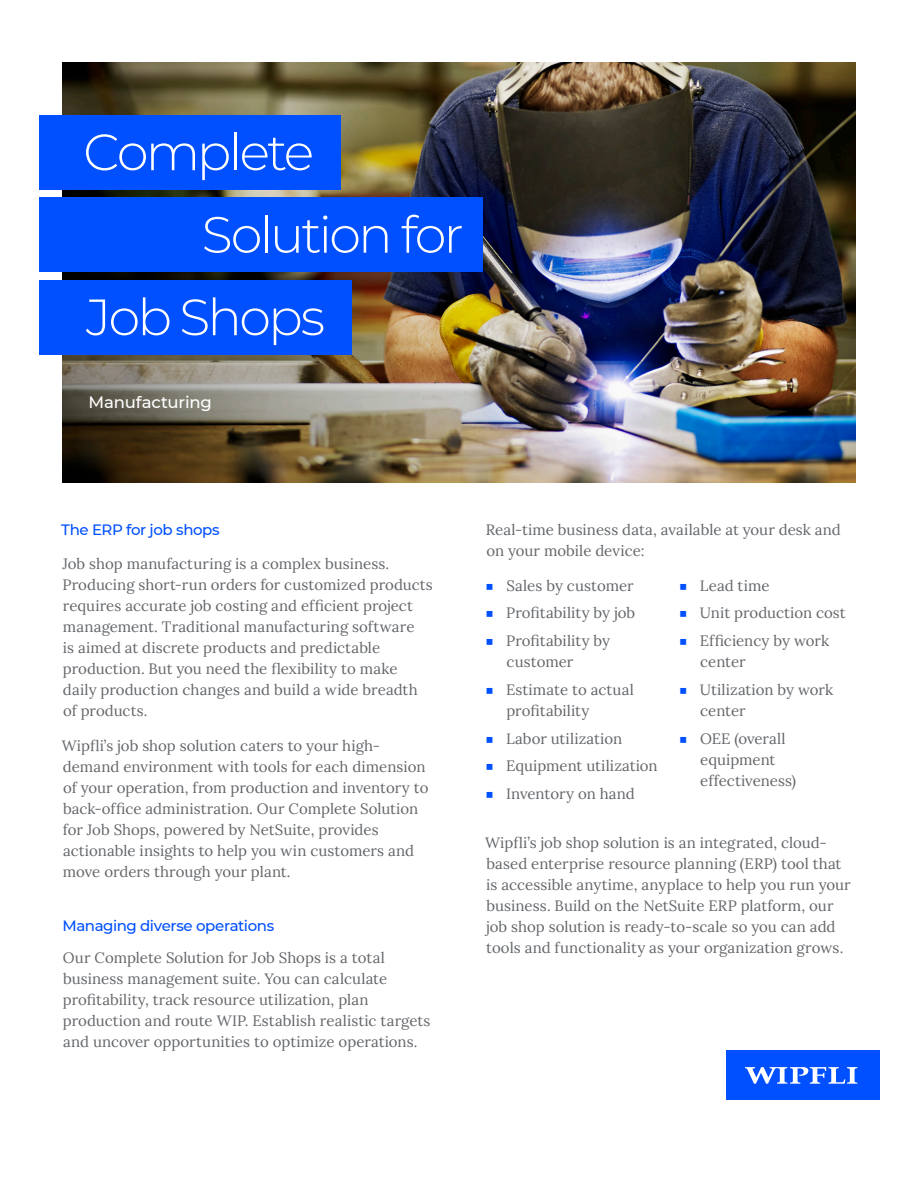
<style>
.page{position:relative;width:918px;height:1188px;background:#fff}
.page>*{position:absolute;margin:0;border:0;box-sizing:border-box;transform-origin:0 0}
.t1{font:300 51px "Montserrat";letter-spacing:-.05em;color:#fff}
.t2{font:500 16.5px "Montserrat";letter-spacing:-.01em;color:#fff}
.Body_Copy{font:15px/21px "Lora";color:#63666a}
.Paragraph_Header{font:500 15px "Montserrat";letter-spacing:-.03em;color:#0050ff}
.Body_Copy-2{font:500 15px "Montserrat";letter-spacing:-.025em;color:#0050ff}
.s1{font-family:"Montserrat";color:#0050ff}
</style>
<div class="page">
<div style="left:727px;top:1050px;width:153px;height:50px;background:#0050ff"></div>
<svg style="left:745px;top:1067px;width:112px;height:17px"></svg>
<img style="left:679px;top:63px;width:176px;height:419px">
<img style="left:63px;top:63px;width:616px;height:419px">
<div style="left:39px;top:115px;width:301px;height:75px;background:#0050ff"></div>
<div style="left:39px;top:197px;width:443px;height:75px;background:#0050ff"></div>
<div style="left:39px;top:280px;width:312px;height:75px;background:#0050ff"></div>
<p class="t1" style="left:83px;top:117px;width:232px">Complete</p>
<p class="t1" style="left:202px;top:200px;width:264px">Solution for</p>
<p class="t1" style="left:86px;top:282px;width:241px">Job Shops</p>
<p class="t2" style="left:88px;top:391px;width:125px">Manufacturing</p>
<p class="Body_Copy-2" style="left:61px;top:519px;width:160px">The ERP for job shops</p>
<p class="Body_Copy" style="left:62px;top:552px;width:372px">Job shop manufacturing is a complex business.<br>Producing short-run orders for customized products requires accurate job costing and efficient project management. Traditional manufacturing software<br>is aimed at discrete products and predictable production. But you need the flexibility to make daily production changes and build a wide breadth of products.</p>
<p class="Body_Copy" style="left:62px;top:734px;width:368px">Wipfli’s job shop solution caters to your high&shy;demand environment with tools for each dimension of your operation, from production and inventory to back-office administration. Our Complete Solution for Job Shops, powered by NetSuite, provides actionable insights to help you win customers and move orders through your plant.</p>
<p class="Paragraph_Header" style="left:63px;top:916px;width:213px">Managing diverse operations</p>
<p class="Body_Copy" style="left:63px;top:946px;width:369px">Our Complete Solution for Job Shops is a total business management suite. You can calculate profitability, track resource utilization, plan production and route WIP. Establish realistic targets and uncover opportunities to optimize operations.</p>
<p class="Body_Copy" style="left:486px;top:518px;width:357px">Real-time business data, available at your desk and on your mobile device:</p>
<p class="Body_Copy" style="left:485px;top:574px;width:150px"><span class="s1">■</span> Sales by customer</p>
<p class="Body_Copy" style="left:485px;top:602px;width:152px"><span class="s1">■</span> Profitability by job</p>
<p class="Body_Copy" style="left:507px;top:629px;width:105px;text-indent:-22px"><span class="s1">■</span> Profitability by customer</p>
<p class="Body_Copy" style="left:506px;top:678px;width:129px;text-indent:-21px"><span class="s1">■</span> Estimate to actual profitability</p>
<p class="Body_Copy" style="left:485px;top:727px;width:139px"><span class="s1">■</span> Labor utilization</p>
<p class="Body_Copy" style="left:485px;top:755px;width:174px"><span class="s1">■</span> Equipment utilization</p>
<p class="Body_Copy" style="left:485px;top:782px;width:151px"><span class="s1">■</span> Inventory on hand</p>
<p class="Body_Copy" style="left:679px;top:574px;width:92px"><span class="s1">■</span> Lead time</p>
<p class="Body_Copy" style="left:679px;top:602px;width:169px"><span class="s1">■</span> Unit production cost</p>
<p class="Body_Copy" style="left:700px;top:629px;width:130px;text-indent:-22px"><span class="s1">■</span> Efficiency by work center</p>
<p class="Body_Copy" style="left:700px;top:678px;width:134px;text-indent:-22px"><span class="s1">■</span> Utilization by work center</p>
<p class="Body_Copy" style="left:700px;top:727px;width:97px;text-indent:-22px"><span class="s1">■</span> OEE (overall equipment effectiveness)</p>
<p class="Body_Copy" style="left:485px;top:831px;width:367px">Wipfli’s job shop solution is an integrated, cloud&shy;based enterprise resource planning (ERP) tool that is accessible anytime, anyplace to help you run your business. Build on the NetSuite ERP platform, our job shop solution is ready-to-scale so you can add tools and functionality as your organization grows.</p>
</div>
